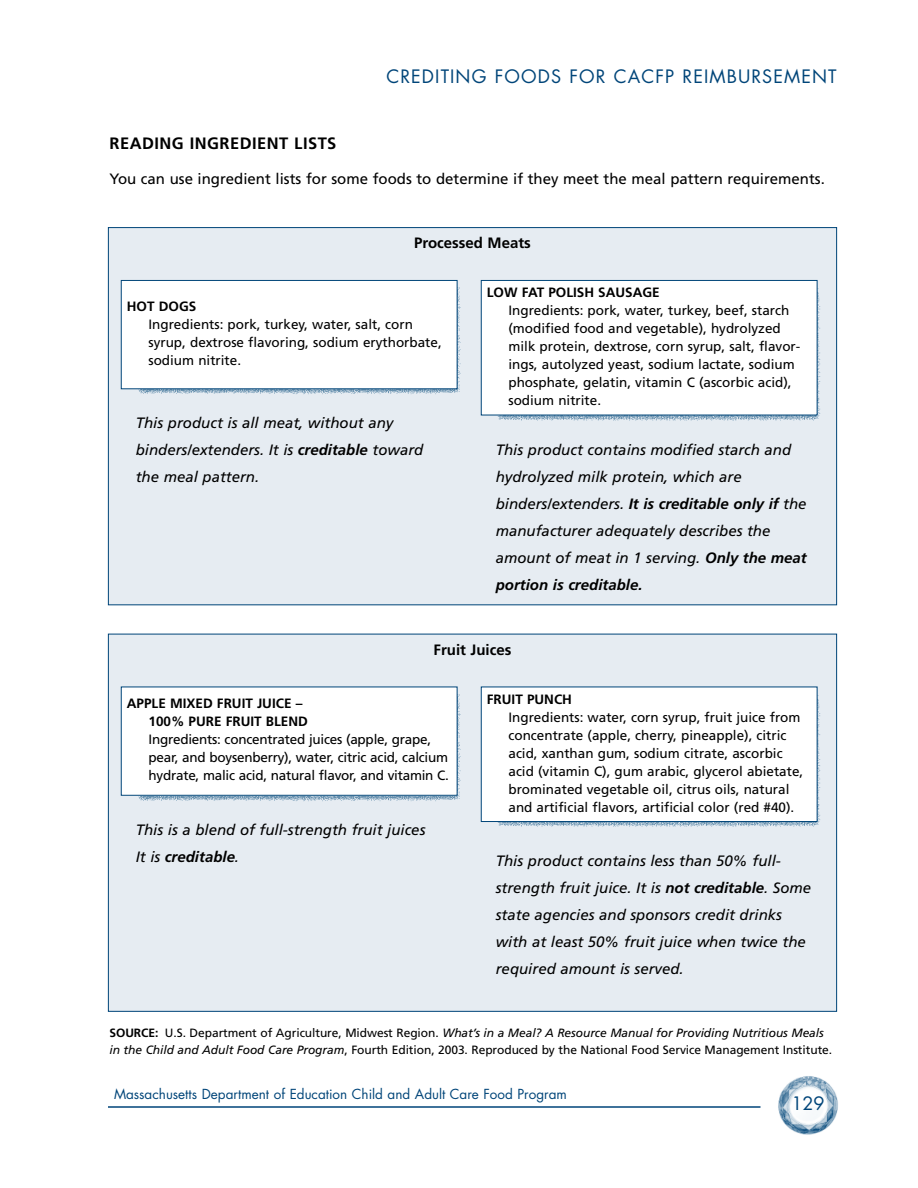
<style>
.page{position:relative;width:918px;height:1188px;background:#fff}
.page>*{position:absolute;margin:0;border:0;box-sizing:border-box;transform-origin:0 0}
.t1{font:18px "Futura";letter-spacing:.06em;color:#004579}
.t2{font:700 16.5px "Frutiger LT Std";letter-spacing:.03em;color:#000}
.t3{font:italic 15px/27px "Frutiger LT Std";color:#000}
.t4{font:15px "Frutiger LT Std";color:#000}
.t5{font:700 15px "Frutiger LT Std";color:#000}
.t6{font:13.5px/18px "Frutiger LT Std";color:#000}
.t7{font:700 13.5px/18px "Frutiger LT Std";color:#000}
.t8{font:13.5px "Futura";color:#004579}
.t9{font:12px/16.5px "Frutiger LT Std";letter-spacing:-.005em;color:#000}
.s1{font-weight:700}
.s2{font-style:italic}
</style>
<div class="page">
<div style="left:108px;top:228px;width:729px;height:377px;background:#e6ecf2"></div>
<img style="left:778px;top:1076px;width:60px;height:59px">
<hr style="left:108px;top:1106px;width:652px;height:2px;background:#004579">
<img style="left:128px;top:287px;width:333px;height:108px">
<div style="left:121px;top:280px;width:336px;height:109px;background:#fff"></div>
<div style="left:121px;top:280px;width:337px;height:109px;border:1px solid #004579"></div>
<img style="left:488px;top:288px;width:333px;height:133px">
<div style="left:481px;top:280px;width:336px;height:135px;background:#fff"></div>
<div style="left:481px;top:280px;width:337px;height:135px;border:1px solid #004579"></div>
<div style="left:108px;top:634px;width:729px;height:377px;background:#e6ecf2"></div>
<img style="left:138px;top:694px;width:323px;height:108px">
<div style="left:121px;top:687px;width:336px;height:108px;background:#fff"></div>
<div style="left:121px;top:687px;width:337px;height:109px;border:1px solid #004579"></div>
<img style="left:497px;top:695px;width:324px;height:132px">
<div style="left:481px;top:687px;width:336px;height:135px;background:#fff"></div>
<div style="left:481px;top:687px;width:337px;height:135px;border:1px solid #004579"></div>
<h1 class="t1" style="left:386px;top:68px;width:452px">CREDITING FOODS FOR CACFP REIMBURSEMENT</h1>
<p class="t2" style="left:110px;top:137px;width:229px">READING INGREDIENT LISTS</p>
<p class="t4" style="left:110px;top:173px;width:717px">You can use ingredient lists for some foods to determine if they meet the meal pattern requirements.</p>
<p class="t5" style="left:414px;top:237px;width:118px">Processed Meats</p>
<p class="t7" style="left:127px;top:298px;width:71px">HOT DOGS</p>
<p class="t6" style="left:148px;top:316px;width:295px">Ingredients: pork, turkey, water, salt, corn syrup, dextrose flavoring, sodium erythorbate, sodium nitrite.</p>
<p class="t3" style="left:136px;top:411px;width:289px">This product is all meat, without any binders/extenders. It is <span class="s1">creditable</span> toward the meal pattern.</p>
<p class="t7" style="left:487px;top:284px;width:174px">LOW FAT POLISH SAUSAGE</p>
<p class="t6" style="left:508px;top:302px;width:293px">Ingredients: pork, water, turkey, beef, starch (modified food and vegetable), hydrolyzed milk protein, dextrose, corn syrup, salt, flavor&shy;ings, autolyzed yeast, sodium lactate, sodium phosphate, gelatin, vitamin C (ascorbic acid), sodium nitrite.</p>
<p class="t3" style="left:496px;top:438px;width:312px">This product contains modified starch and hydrolyzed milk protein, which are binders/extenders. <span class="s1">It is creditable only if</span> the manufacturer adequately describes the amount of meat in 1 serving. <span class="s1">Only the meat portion is creditable.</span></p>
<p class="t5" style="left:434px;top:643px;width:79px">Fruit Juices</p>
<p class="t7" style="left:148px;top:696px;width:161px;text-indent:-22px">APPLE MIXED FRUIT JUICE –<br>100% PURE FRUIT BLEND</p>
<p class="t6" style="left:148px;top:732px;width:302px">Ingredients: concentrated juices (apple, grape, pear, and boysenberry), water, citric acid, calcium hydrate, malic acid, natural flavor, and vitamin C.</p>
<p class="t3" style="left:136px;top:817px;width:291px">This is a blend of full-strength fruit juices<br>It is <span class="s1">creditable</span>.</p>
<p class="t7" style="left:487px;top:691px;width:87px">FRUIT PUNCH</p>
<p class="t6" style="left:508px;top:709px;width:296px">Ingredients: water, corn syrup, fruit juice from concentrate (apple, cherry, pineapple), citric acid, xanthan gum, sodium citrate, ascorbic acid (vitamin C), gum arabic, glycerol abietate, brominated vegetable oil, citrus oils, natural and artificial flavors, artificial color (red #40).</p>
<p class="t3" style="left:496px;top:849px;width:317px">This product contains less than 50% full&shy;strength fruit juice. It is <span class="s1">not creditable</span>. Some state agencies and sponsors credit drinks with at least 50% fruit juice when twice the required amount is served.</p>
<p class="t9" style="left:110px;top:1026px;width:724px"><span class="s1">SOURCE:</span> U.S. Department of Agriculture, Midwest Region. <span class="s2">What’s in a Meal? A Resource Manual for Providing Nutritious Meals in the Child and Adult Food Care Program</span>, Fourth Edition, 2003. Reproduced by the National Food Service Management Institute.</p>
<p class="t8" style="left:114px;top:1088px;width:454px">Massachusetts Department of Education Child and Adult Care Food Program</p>
<h1 class="t1" style="left:791px;top:1095px;width:35px">129</h1>
</div>
